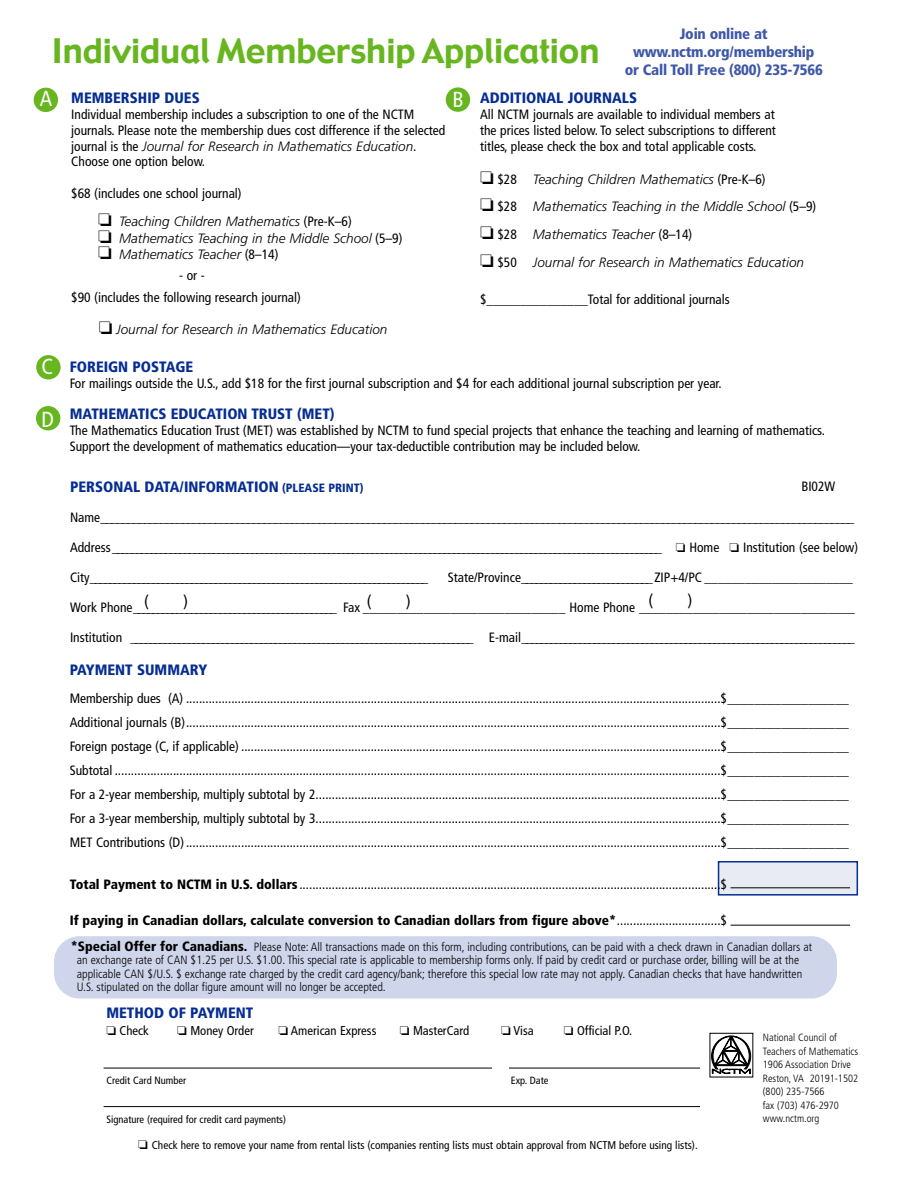
<style>
.page{position:relative;width:918px;height:1188px;background:#fff}
.page>*{position:absolute;margin:0;border:0;box-sizing:border-box;transform-origin:0 0}
.t1{font:33px "Gadget";color:#67b620}
.t2{font:condensed 21.75px "Frutiger";color:#fff}
.t3{font:condensed 16.5px "Frutiger";color:#000}
.t4{font:900 condensed 15px "Frutiger";color:#062d92}
.t5{font:900 condensed 15px/18px "Frutiger";letter-spacing:-.015em;color:#3e57a7;text-align:center}
.t6{font:condensed 13.5px/15.8px "Frutiger";color:#000}
.t7{font:italic 300 13.5px/27.8px "Frutiger";color:#000}
.t8{font:900 condensed 13.5px "Frutiger";color:#000}
.t9{font:condensed 12.75px "Frutiger";color:#000}
.t10{font:300 condensed 12px/13.5px "Frutiger";color:#000}
.t11{font:condensed 11.25px "Frutiger";color:#000}
.t12{font:300 condensed 10.5px/13.5px "Frutiger";color:#000}
.t13{font:condensed 10.5px "Frutiger";color:#000}
.s1{font-weight:300;font-style:italic;font-stretch:normal}
.s2{font-weight:400;font-style:normal;font-stretch:condensed}
.s3{font-size:12px}
.s4{font-weight:900}
.s5{font-weight:400}
.s6{font-weight:900;font-size:13.5px}
</style>
<div class="page">
<div style="left:54px;top:936px;width:783px;height:62px;background:#cfd5ea;border-radius:26px"></div>
<div style="left:719px;top:862px;width:138px;height:33px;background:#e8ebf4"></div>
<div style="left:718px;top:861px;width:140px;height:35px;border:2px solid #062d92"></div>
<div style="left:710px;top:1033px;width:43px;height:44px;border:1px solid #000"></div>
<svg style="left:710px;top:1036px;width:43px;height:38px"></svg>
<hr style="left:104px;top:1068px;width:596px;height:1px;background:#000">
<hr style="left:104px;top:1106px;width:596px;height:1px;background:#000">
<div style="left:34px;top:88px;width:24px;height:24px;background:#67b620;border-radius:50%"></div>
<div style="left:36px;top:355px;width:25px;height:24px;background:#67b620;border-radius:50%"></div>
<div style="left:36px;top:406px;width:24px;height:24px;background:#67b620;border-radius:50%"></div>
<div style="left:446px;top:87px;width:24px;height:25px;background:#67b620;border-radius:50%"></div>
<div style="left:492px;top:1053px;width:17px;height:32px;background:#fff"></div>
<hr style="left:731px;top:887px;width:119px;height:1px;background:#000">
<hr style="left:731px;top:925px;width:119px;height:1px;background:#000">
<p class="t5" style="left:625px;top:26px;width:200px">Join online at www.nctm.org/membership or Call Toll Free (800) 235-7566</p>
<h1 class="t1" style="left:52px;top:30px;width:549px">Individual Membership Application</h1>
<p class="t4" style="left:71px;top:92px;width:130px">MEMBERSHIP DUES</p>
<p class="t6" style="left:71px;top:108px;width:376px">Individual membership includes a subscription to one of the NCTM journals. Please note the membership dues cost difference if the selected journal is the <span class="s1">Journal for Research in Mathematics Education</span>.<br>Choose one option below.</p>
<p class="t6" style="left:98px;top:180px;width:255px;line-height:28.5px;text-indent:-27px">$68 (includes one school journal)<br>❏ <span class="s1">Teaching Children Mathematics</span> (Pre-K–6)</p>
<p class="t7" style="left:98px;top:231px;width:306px;line-height:16.5px">❏ Mathematics Teaching in the Middle School <span class="s2">(5–9) </span>❏ Mathematics Teacher <span class="s2">(8–14)</span></p>
<p class="t6" style="left:71px;top:266px;width:231px;line-height:21.8px;text-indent:108px">- or -<br>$90 (includes the following research journal)</p>
<p class="t7" style="left:99px;top:316px;width:290px">❏ Journal for Research in Mathematics Education</p>
<h2 class="t2" style="left:40px;top:89px;width:14px">A</h2>
<h2 class="t2" style="left:452px;top:90px;width:13px">B</h2>
<p class="t4" style="left:480px;top:92px;width:159px">ADDITIONAL JOURNALS</p>
<p class="t6" style="left:480px;top:108px;width:297px;text-align:justify">All NCTM journals are available to individual members at the prices listed below. To select subscriptions to different titles, please check the box and total applicable costs.</p>
<p class="t7" style="left:480px;top:166px;width:338px">❏ <span class="s2">$28</span> Teaching Children Mathematics <span class="s2">(Pre-K–6)<br></span>❏ <span class="s2">$28</span> Mathematics Teaching in the Middle School <span class="s2">(5–9) </span>❏ <span class="s2">$28</span> Mathematics Teacher <span class="s2">(8–14)<br></span>❏ <span class="s2">$50</span> Journal for Research in Mathematics Education</p>
<p class="t6" style="left:480px;top:292px;width:251px">$_______________Total for additional journals</p>
<h2 class="t2" style="left:42px;top:357px;width:13px">C</h2>
<h2 class="t2" style="left:42px;top:410px;width:14px">D</h2>
<p class="t4" style="left:70px;top:360px;width:125px">FOREIGN POSTAGE</p>
<p class="t6" style="left:70px;top:376px;width:653px">For mailings outside the U.S., add $18 for the first journal subscription and $4 for each additional journal subscription per year.</p>
<p class="t4" style="left:70px;top:408px;width:266px">MATHEMATICS EDUCATION TRUST (MET)</p>
<p class="t6" style="left:70px;top:424px;width:757px">The Mathematics Education Trust (MET) was established by NCTM to fund special projects that enhance the teaching and learning of mathematics.<br>Support the development of mathematics education—your tax-deductible contribution may be included below.</p>
<p class="t4" style="left:70px;top:480px;width:295px">PERSONAL DATA/INFORMATION <span class="s3">(PLEASE PRINT)</span></p>
<p class="t6" style="left:70px;top:510px;width:786px">Name__________________________________________________________________________________________________________________________________________</p>
<p class="t6" style="left:70px;top:540px;width:790px">Address __________________________________________________________________________________________________________________ ❏ Home ❏ Institution (see below)</p>
<p class="t6" style="left:70px;top:570px;width:360px">City ______________________________________________________________________</p>
<p class="t6" style="left:448px;top:570px;width:407px">State/Province___________________________ZIP+4/PC ______________________</p>
<p class="t6" style="left:70px;top:600px;width:786px">Work Phone__________________________________________ Fax ______________________________ Home Phone ________________________________</p>
<p class="t6" style="left:70px;top:630px;width:786px">Institution _______________________________________________________________________ E-mail _____________________________________________________________________</p>
<p class="t4" style="left:70px;top:663px;width:139px">PAYMENT SUMMARY</p>
<p class="t6" style="left:70px;top:688px;width:781px;line-height:24px;text-align:justify">Membership dues (A) .....................................................................................................................................................................$__________________ Additional journals (B).....................................................................................................................................................................$__________________ Foreign postage (C, if applicable) ....................................................................................................................................................$__________________ Subtotal ...........................................................................................................................................................................................$__________________ For a 2-year membership, multiply subtotal by 2.............................................................................................................................$__________________ For a 3-year membership, multiply subtotal by 3.............................................................................................................................$__________________ MET Contributions (D) .....................................................................................................................................................................$__________________</p>
<p class="t6" style="left:70px;top:878px;width:659px"><span class="s4">Total Payment to NCTM in U.S. dollars</span> ..................................................................................................................................$</p>
<p class="t8" style="left:70px;top:915px;width:659px">If paying in Canadian dollars, calculate conversion to Canadian dollars from figure above*<span class="s5">................................$</span></p>
<p class="t10" style="left:77px;top:941px;width:737px;text-indent:-6px"><span class="s6">*Special Offer for Canadians.</span> Please Note: All transactions made on this form, including contributions, can be paid with a check drawn in Canadian dollars at an exchange rate of CAN $1.25 per U.S. $1.00. This special rate is applicable to membership forms only. If paid by credit card or purchase order, billing will be at the applicable CAN $/U.S. $ exchange rate charged by the credit card agency/bank; therefore this special low rate may not apply. Canadian checks that have handwritten U.S. stipulated on the dollar figure amount will no longer be accepted.</p>
<p class="t12" style="left:763px;top:1032px;width:97px">National Council of<br>Teachers of Mathematics<br>1906 Association Drive<br>Reston, VA 20191-1502 (800) 235-7566<br>fax (703) 476-2970 www.nctm.org</p>
<p class="t6" style="left:801px;top:479px;width:35px">BI02W</p>
<p class="t3" style="left:649px;top:593px;width:6px">(</p>
<p class="t3" style="left:688px;top:593px;width:6px">)</p>
<p class="t3" style="left:144px;top:594px;width:6px">(</p>
<p class="t3" style="left:184px;top:594px;width:6px">)</p>
<p class="t3" style="left:367px;top:594px;width:6px">(</p>
<p class="t3" style="left:406px;top:594px;width:6px">)</p>
<p class="t4" style="left:106px;top:1007px;width:148px">METHOD OF PAYMENT</p>
<p class="t9" style="left:106px;top:1025px;width:44px">❏ Check</p>
<p class="t9" style="left:177px;top:1025px;width:78px">❏ Money Order</p>
<p class="t9" style="left:279px;top:1025px;width:99px">❏ American Express</p>
<p class="t9" style="left:400px;top:1025px;width:71px">❏ MasterCard</p>
<p class="t9" style="left:501px;top:1025px;width:34px">❏ Visa</p>
<p class="t9" style="left:564px;top:1025px;width:70px">❏ Official P.O.</p>
<p class="t13" style="left:106px;top:1076px;width:81px">Credit Card Number</p>
<p class="t13" style="left:511px;top:1076px;width:39px">Exp. Date</p>
<p class="t13" style="left:106px;top:1115px;width:181px">Signature (required for credit card payments)</p>
<p class="t11" style="left:138px;top:1141px;width:561px">❏ Check here to remove your name from rental lists (companies renting lists must obtain approval from NCTM before using lists).</p>
</div>
